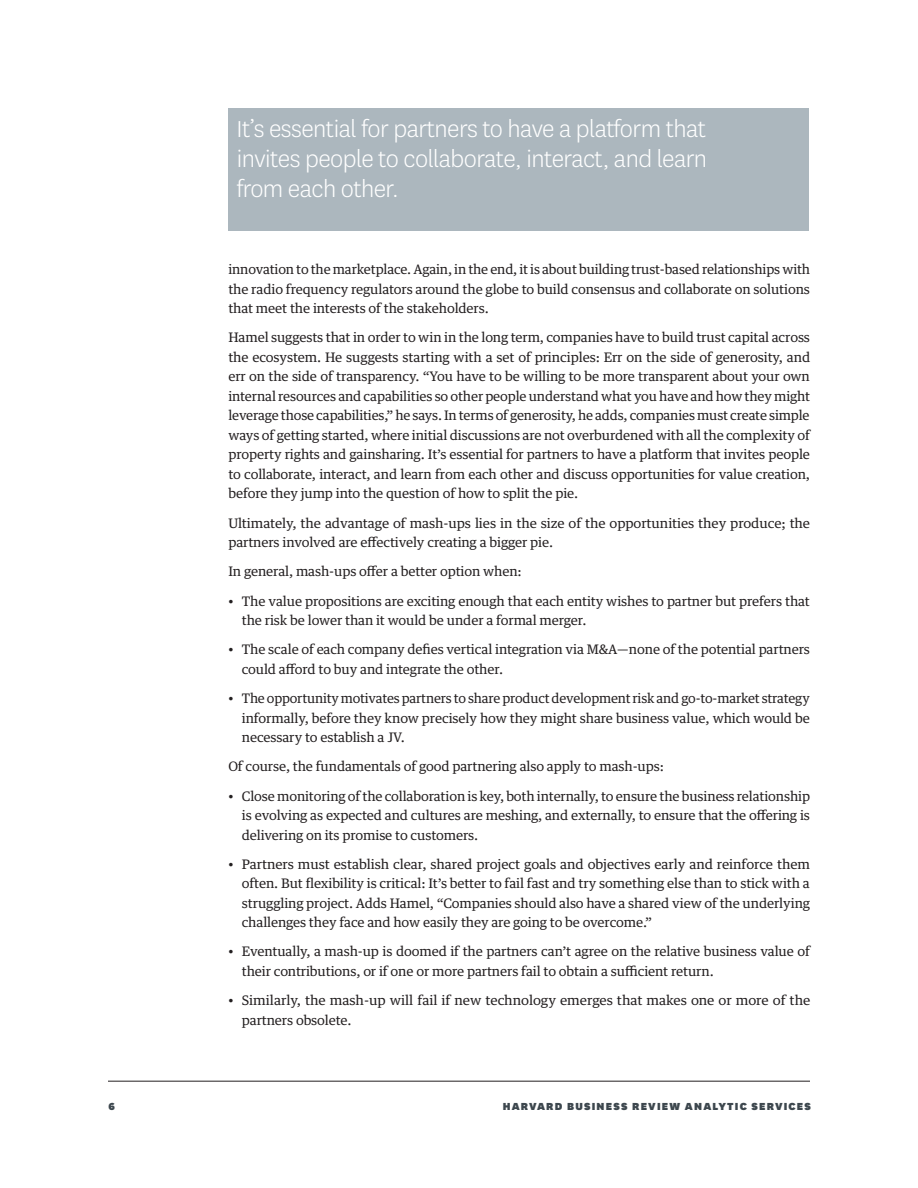
<style>
.page{position:relative;width:918px;height:1188px;background:#fff}
.page>*{position:absolute;margin:0;border:0;box-sizing:border-box;transform-origin:0 0}
.call_out{font:300 27px/30px "National HBR";letter-spacing:-.02em;color:#fff;text-align:justify}
.body{font:13.2px/19.5px "Guardian Text Egyp HBR";letter-spacing:-.01em;color:#231f20;text-align:justify}
.t1{font:900 12px "National HBR";letter-spacing:.1em;color:#3d474e}
</style>
<div class="page">
<hr style="left:108px;top:1081px;width:702px;height:1px;background:#231f20">
<div style="left:228px;top:108px;width:581px;height:122px;background:#acb7be"></div>
<p class="call_out" style="left:236px;top:113px;width:472px">It’s essential for partners to have a platform that invites people to collaborate, interact, and learn from each other.</p>
<p class="body" style="left:228px;top:258px;width:583px">innovation to the marketplace. Again, in the end, it is about building trust-based relationships with the radio frequency regulators around the globe to build consensus and collaborate on solutions that meet the interests of the stakeholders.</p>
<p class="body" style="left:228px;top:327px;width:583px">Hamel suggests that in order to win in the long term, companies have to build trust capital across the ecosystem. He suggests starting with a set of principles: Err on the side of generosity, and err on the side of transparency. “You have to be willing to be more transparent about your own internal resources and capabilities so other people understand what you have and how they might leverage those capabilities,” he says. In terms of generosity, he adds, companies must create simple ways of getting started, where initial discussions are not overburdened with all the complexity of property rights and gainsharing. It’s essential for partners to have a platform that invites people to collaborate, interact, and learn from each other and discuss opportunities for value creation, before they jump into the question of how to split the pie.</p>
<p class="body" style="left:228px;top:512px;width:583px">Ultimately, the advantage of mash-ups lies in the size of the opportunities they produce; the partners involved are effectively creating a bigger pie.</p>
<p class="body" style="left:228px;top:561px;width:295px">In general, mash-ups offer a better option when:</p>
<p class="body" style="left:242px;top:590px;width:570px;text-indent:-14px">• The value propositions are exciting enough that each entity wishes to partner but prefers that the risk be lower than it would be under a formal merger.</p>
<p class="body" style="left:242px;top:639px;width:570px;text-indent:-14px">• The scale of each company defies vertical integration via M&amp;A—none of the potential partners could afford to buy and integrate the other.</p>
<p class="body" style="left:242px;top:687px;width:570px;text-indent:-14px">• The opportunity motivates partners to share product development risk and go-to-market strategy informally, before they know precisely how they might share business value, which would be necessary to establish a JV.</p>
<p class="body" style="left:228px;top:756px;width:437px">Of course, the fundamentals of good partnering also apply to mash-ups:</p>
<p class="body" style="left:242px;top:785px;width:570px;text-indent:-14px">• Close monitoring of the collaboration is key, both internally, to ensure the business relationship is evolving as expected and cultures are meshing, and externally, to ensure that the offering is delivering on its promise to customers.</p>
<p class="body" style="left:242px;top:853px;width:570px;text-indent:-14px">• Partners must establish clear, shared project goals and objectives early and reinforce them often. But flexibility is critical: It’s better to fail fast and try something else than to stick with a struggling project. Adds Hamel, “Companies should also have a shared view of the underlying challenges they face and how easily they are going to be overcome.”</p>
<p class="body" style="left:242px;top:941px;width:570px;text-indent:-14px">• Eventually, a mash-up is doomed if the partners can’t agree on the relative business value of their contributions, or if one or more partners fail to obtain a sufficient return.</p>
<p class="body" style="left:242px;top:989px;width:570px;text-indent:-14px">• Similarly, the mash-up will fail if new technology emerges that makes one or more of the partners obsolete.</p>
<p class="t1" style="left:109px;top:1098px;width:8px">6</p>
<p class="t1" style="left:503px;top:1098px;width:310px">HARVARD BUSINESS REVIEW ANALYTIC SERVICES</p>
</div>
